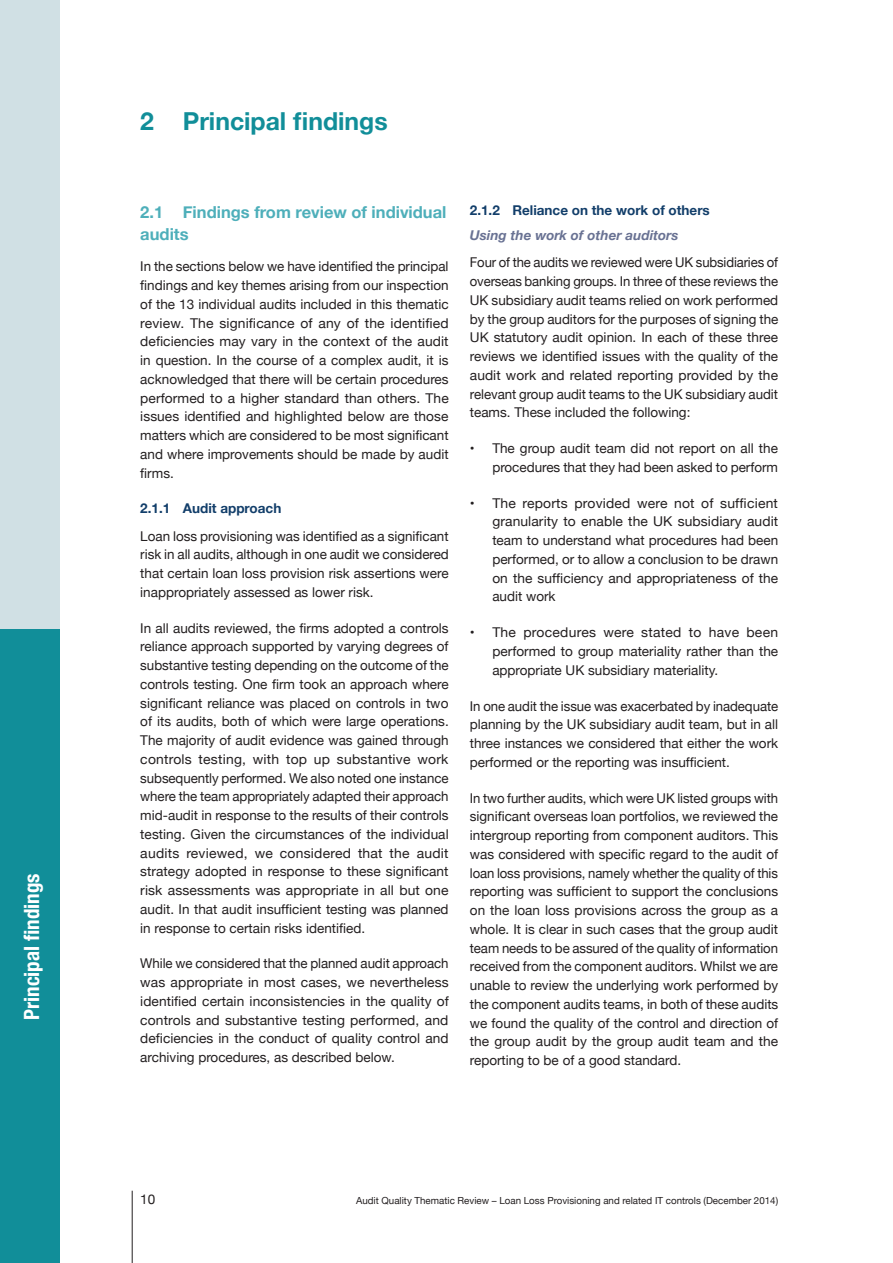
<style>
.page{position:relative;width:893px;height:1263px;background:#fff}
.page>*{position:absolute;margin:0;border:0;box-sizing:border-box;transform-origin:0 0}
.t1{font:700 24.75px "Helvetica Neue";color:#118e99}
.t2{font:700 condensed 21px "Helvetica Neue";color:#fff}
.sub_head_main{font:700 16.5px/21.8px "Helvetica Neue";color:#4eafba}
.text{font:13.5px/18.8px "Helvetica Neue";color:#231f20;text-align:justify}
.sub_head{font:700 13.5px "Helvetica Neue";color:#123e6a}
.BOLD_text{font:italic 700 13.5px "Helvetica Neue";color:#697293}
.t3{font:9.75px "Helvetica Neue";color:#231f20}
</style>
<div class="page">
<hr style="left:132px;top:1191px;width:1px;height:72px;background:#231f20">
<div style="left:0;top:0;width:60px;height:1263px;background:#d0e0e4"></div>
<div style="left:0;top:629px;width:60px;height:634px;background:#118e99"></div>
<p class="t2" style="left:14px;top:1020px;width:148px;rotate:-90deg">Principal findings</p>
<p class="t1" style="left:140px;top:102px;width:249px">2 Principal findings</p>
<p class="sub_head_main" style="left:140px;top:202px;width:308px">2.1 Findings from review of individual audits</p>
<p class="text" style="left:140px;top:258px;width:310px">In the sections below we have identified the principal findings and key themes arising from our inspection of the 13 individual audits included in this thematic review. The significance of any of the identified deficiencies may vary in the context of the audit in question. In the course of a complex audit, it is acknowledged that there will be certain procedures performed to a higher standard than others. The issues identified and highlighted below are those matters which are considered to be most significant and where improvements should be made by audit firms.</p>
<p class="sub_head" style="left:140px;top:498px;width:143px">2.1.1 Audit approach</p>
<p class="text" style="left:140px;top:527px;width:310px">Loan loss provisioning was identified as a significant risk in all audits, although in one audit we considered that certain loan loss provision risk assertions were inappropriately assessed as lower risk.</p>
<p class="text" style="left:140px;top:619px;width:310px">In all audits reviewed, the firms adopted a controls reliance approach supported by varying degrees of substantive testing depending on the outcome of the controls testing. One firm took an approach where significant reliance was placed on controls in two of its audits, both of which were large operations.<br>The majority of audit evidence was gained through controls testing, with top up substantive work subsequently performed. We also noted one instance where the team appropriately adapted their approach mid-audit in response to the results of their controls testing. Given the circumstances of the individual audits reviewed, we considered that the audit strategy adopted in response to these significant risk assessments was appropriate in all but one audit. In that audit insufficient testing was planned in response to certain risks identified.</p>
<p class="text" style="left:140px;top:955px;width:310px">While we considered that the planned audit approach was appropriate in most cases, we nevertheless identified certain inconsistencies in the quality of controls and substantive testing performed, and deficiencies in the conduct of quality control and archiving procedures, as described below.</p>
<p class="sub_head" style="left:470px;top:200px;width:242px">2.1.2 Reliance on the work of others</p>
<p class="BOLD_text" style="left:470px;top:225px;width:210px">Using the work of other auditors</p>
<p class="text" style="left:470px;top:254px;width:310px">Four of the audits we reviewed were UK subsidiaries of overseas banking groups. In three of these reviews the UK subsidiary audit teams relied on work performed by the group auditors for the purposes of signing the UK statutory audit opinion. In each of these three reviews we identified issues with the quality of the audit work and related reporting provided by the relevant group audit teams to the UK subsidiary audit teams. These included the following:</p>
<p class="text" style="left:470px;top:440px;width:310px;text-align:right">• The group audit team did not report on all the procedures that they had been asked to perform</p>
<p class="text" style="left:492px;top:494px;width:287px;text-indent:-22px">• The reports provided were not of sufficient granularity to enable the UK subsidiary audit team to understand what procedures had been performed, or to allow a conclusion to be drawn on the sufficiency and appropriateness of the audit work</p>
<p class="text" style="left:492px;top:624px;width:287px;text-indent:-22px">• The procedures were stated to have been performed to group materiality rather than the appropriate UK subsidiary materiality.</p>
<p class="text" style="left:470px;top:697px;width:310px">In one audit the issue was exacerbated by inadequate planning by the UK subsidiary audit team, but in all three instances we considered that either the work performed or the reporting was insufficient.</p>
<p class="text" style="left:470px;top:789px;width:310px">In two further audits, which were UK listed groups with significant overseas loan portfolios, we reviewed the intergroup reporting from component auditors. This was considered with specific regard to the audit of loan loss provisions, namely whether the quality of this reporting was sufficient to support the conclusions on the loan loss provisions across the group as a whole. It is clear in such cases that the group audit team needs to be assured of the quality of information received from the component auditors. Whilst we are unable to review the underlying work performed by the component audits teams, in both of these audits we found the quality of the control and direction of the group audit by the group audit team and the reporting to be of a good standard.</p>
<p class="text" style="left:140px;top:1190px;width:17px">10</p>
<p class="t3" style="left:356px;top:1193px;width:424px">Audit Quality Thematic Review – Loan Loss Provisioning and related IT controls (December 2014)</p>
</div>
